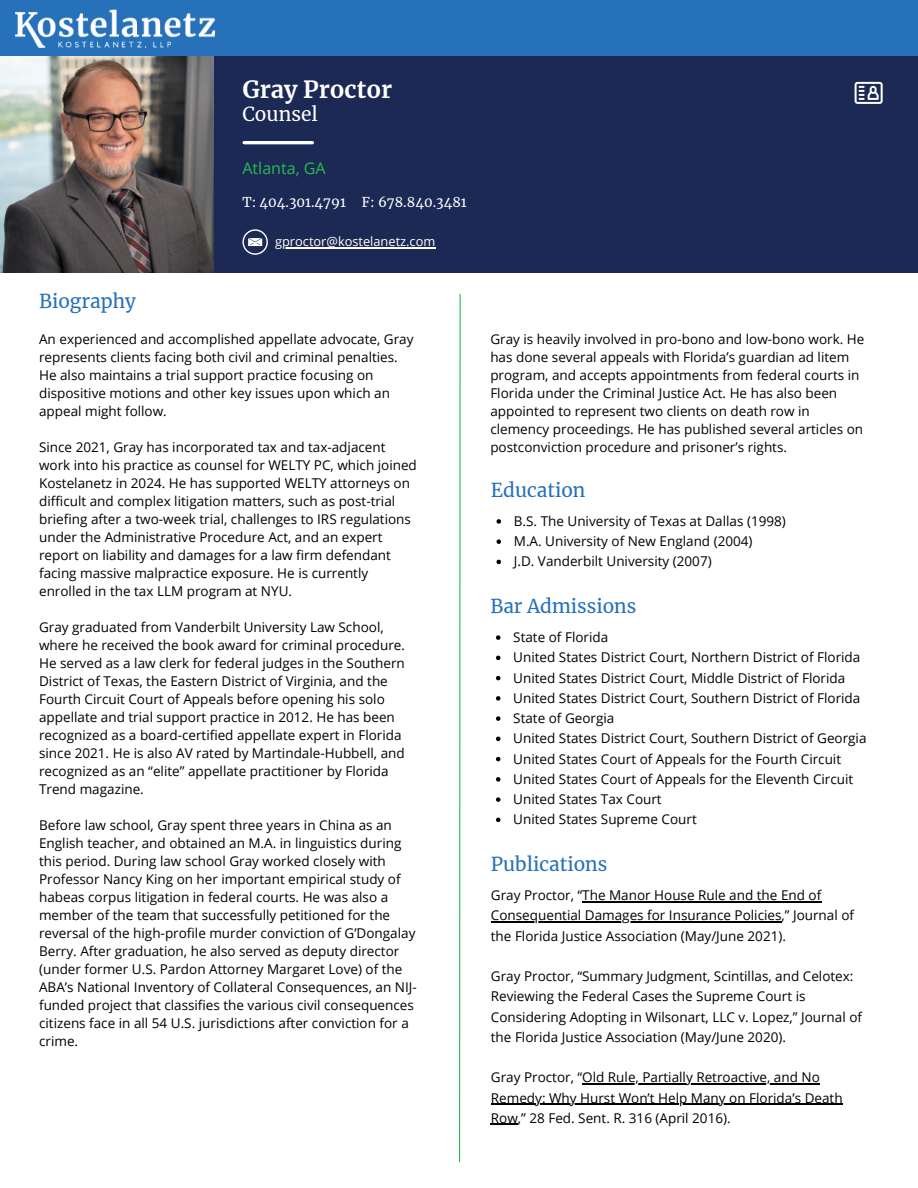
<style>
.page{position:relative;width:918px;height:1188px;background:#fff}
.page>*{position:absolute;margin:0;border:0;box-sizing:border-box;transform-origin:0 0}
.t1{font:700 23.55px "Merriweather";color:#fff}
.t2{font:19.2px "Merriweather";color:#fff}
.t3{font:18.9px "Merriweather";color:#2671b9}
.t4{font:16.05px "Open Sans";color:#27ba51}
.t5{font:13.5px/18px "Open Sans";color:#000}
.t6{font:13.5px "Merriweather";color:#fff}
.t7{font:12.75px "Open Sans";color:#fff}
</style>
<div class="page">
<img style="left:0;top:56px;width:215px;height:216px">
<div style="left:215px;top:56px;width:703px;height:216px;background:#1b2954"></div>
<hr style="left:244px;top:141px;width:68px;height:3px;background:#fff">
<svg style="left:242px;top:229px;width:26px;height:26px"></svg>
<svg style="left:855px;top:82px;width:28px;height:22px"></svg>
<div style="left:0;top:0;width:918px;height:56px;background:#2671b9"></div>
<img style="left:15px;top:9px;width:201px;height:39px">
<svg style="left:459px;top:293px;width:2px;height:870px"></svg>
<hr style="left:275px;top:247px;width:160px;height:1px;background:#fff">
<svg style="left:497px;top:519px;width:4px;height:5px"></svg>
<svg style="left:497px;top:539px;width:4px;height:5px"></svg>
<svg style="left:497px;top:560px;width:4px;height:4px"></svg>
<svg style="left:496px;top:635px;width:4px;height:5px"></svg>
<svg style="left:496px;top:656px;width:4px;height:4px"></svg>
<svg style="left:496px;top:676px;width:4px;height:4px"></svg>
<svg style="left:496px;top:696px;width:4px;height:5px"></svg>
<svg style="left:496px;top:716px;width:4px;height:5px"></svg>
<svg style="left:496px;top:737px;width:4px;height:4px"></svg>
<svg style="left:496px;top:757px;width:4px;height:4px"></svg>
<svg style="left:496px;top:777px;width:4px;height:5px"></svg>
<svg style="left:496px;top:797px;width:4px;height:5px"></svg>
<svg style="left:496px;top:818px;width:4px;height:4px"></svg>
<hr style="left:582px;top:901px;width:239px;height:1px;background:#000">
<hr style="left:491px;top:921px;width:291px;height:2px;background:#000">
<hr style="left:582px;top:1083px;width:238px;height:2px;background:#000">
<hr style="left:491px;top:1104px;width:352px;height:1px;background:#000">
<svg style="left:491px;top:1124px;width:27px;height:1px"></svg>
<h1 class="t1" style="left:242px;top:73px;width:151px">Gray Proctor</h1>
<h2 class="t2" style="left:242px;top:101px;width:77px">Counsel</h2>
<h3 class="t3" style="left:39px;top:288px;width:98px">Biography</h3>
<p class="t4" style="left:242px;top:157px;width:85px">Atlanta, GA</p>
<p class="t6" style="left:242px;top:193px;width:226px">T: 404.301.4791 F: 678.840.3481</p>
<p class="t7" style="left:275px;top:233px;width:162px">gproctor@kostelanetz.com</p>
<p class="t5" style="left:39px;top:330px;width:376px">An experienced and accomplished appellate advocate, Gray represents clients facing both civil and criminal penalties.<br>He also maintains a trial support practice focusing on dispositive motions and other key issues upon which an appeal might follow.</p>
<p class="t5" style="left:39px;top:438px;width:379px">Since 2021, Gray has incorporated tax and tax-adjacent work into his practice as counsel for WELTY PC, which joined Kostelanetz in 2024. He has supported WELTY attorneys on difficult and complex litigation matters, such as post-trial briefing after a two-week trial, challenges to IRS regulations under the Administrative Procedure Act, and an expert report on liability and damages for a law firm defendant facing massive malpractice exposure. He is currently enrolled in the tax LLM program at NYU.</p>
<p class="t5" style="left:39px;top:618px;width:368px">Gray graduated from Vanderbilt University Law School, where he received the book award for criminal procedure.<br>He served as a law clerk for federal judges in the Southern District of Texas, the Eastern District of Virginia, and the Fourth Circuit Court of Appeals before opening his solo appellate and trial support practice in 2012. He has been recognized as a board-certified appellate expert in Florida since 2021. He is also AV rated by Martindale-Hubbell, and recognized as an “elite” appellate practitioner by Florida Trend magazine.</p>
<p class="t5" style="left:39px;top:816px;width:379px">Before law school, Gray spent three years in China as an English teacher, and obtained an M.A. in linguistics during this period. During law school Gray worked closely with Professor Nancy King on her important empirical study of habeas corpus litigation in federal courts. He was also a member of the team that successfully petitioned for the reversal of the high-profile murder conviction of G’Dongalay Berry. After graduation, he also served as deputy director (under former U.S. Pardon Attorney Margaret Love) of the ABA’s National Inventory of Collateral Consequences, an NIJ&shy;funded project that classifies the various civil consequences citizens face in all 54 U.S. jurisdictions after conviction for a crime.</p>
<p class="t5" style="left:490px;top:330px;width:376px">Gray is heavily involved in pro-bono and low-bono work. He has done several appeals with Florida’s guardian ad litem program, and accepts appointments from federal courts in Florida under the Criminal Justice Act. He has also been appointed to represent two clients on death row in clemency proceedings. He has published several articles on postconviction procedure and prisoner’s rights.</p>
<h3 class="t3" style="left:491px;top:477px;width:96px">Education</h3>
<p class="t5" style="left:514px;top:511px;width:274px;line-height:20.2px">B.S. The University of Texas at Dallas (1998)<br>M.A. University of New England (2004)<br>J.D. Vanderbilt University (2007)</p>
<h3 class="t3" style="left:490px;top:593px;width:148px">Bar Admissions</h3>
<p class="t5" style="left:513px;top:627px;width:355px;line-height:20.2px">State of Florida<br>United States District Court, Northern District of Florida United States District Court, Middle District of Florida United States District Court, Southern District of Florida State of Georgia<br>United States District Court, Southern District of Georgia United States Court of Appeals for the Fourth Circuit United States Court of Appeals for the Eleventh Circuit United States Tax Court<br>United States Supreme Court</p>
<h3 class="t3" style="left:491px;top:851px;width:118px">Publications</h3>
<p class="t5" style="left:491px;top:885px;width:365px;line-height:20.2px">Gray Proctor, “The Manor House Rule and the End of<br>Consequential Damages for Insurance Policies,” Journal of the Florida Justice Association (May/June 2021).</p>
<p class="t5" style="left:491px;top:966px;width:373px;line-height:20.2px">Gray Proctor, “Summary Judgment, Scintillas, and Celotex:<br>Reviewing the Federal Cases the Supreme Court is Considering Adopting in Wilsonart, LLC v. Lopez,” Journal of the Florida Justice Association (May/June 2020).</p>
<p class="t5" style="left:491px;top:1067px;width:353px;line-height:20.2px">Gray Proctor, “Old Rule, Partially Retroactive, and No<br>Remedy: Why Hurst Won’t Help Many on Florida’s Death<br>Row,” 28 Fed. Sent. R. 316 (April 2016).</p>
</div>
